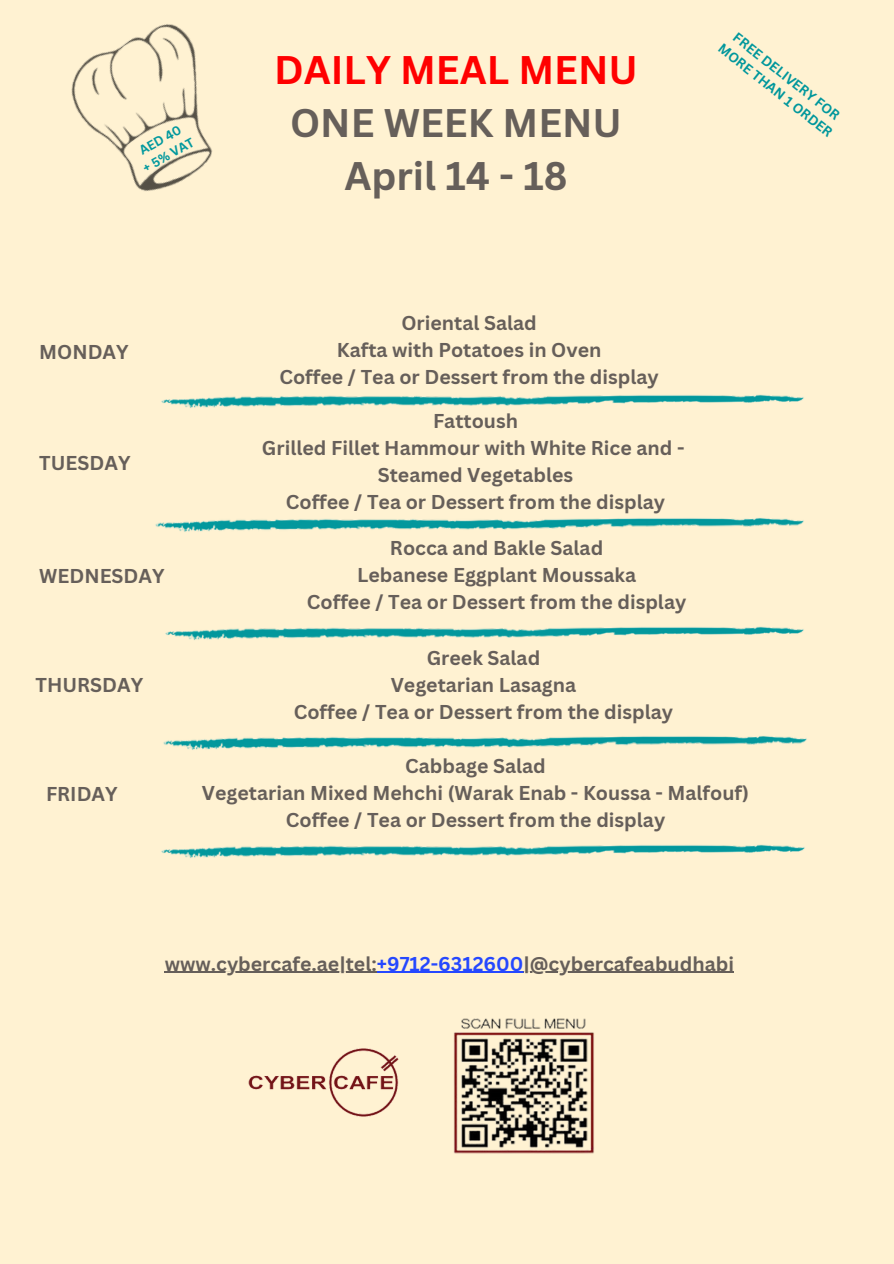
<style>
.page{position:relative;width:894px;height:1264px;background:#fff}
.page>*{position:absolute;margin:0;border:0;box-sizing:border-box;transform-origin:0 0}
.t1{font:700 38.85px/52.9px "Canva Sans";color:#665f5a;text-align:center}
.t2{font:700 19.5px/27px "Canva Sans";color:#665f5a;text-align:center}
.t3{font:700 13.35px "Canva Sans";color:#01979c}
.t4{font:700 12.75px "Canva Sans";color:#03999e}
.s1{color:#f00}
.s2{color:#2548ff}
</style>
<div class="page">
<div style="left:0;top:0;width:893px;height:1263px;background:#fff2d2"></div>
<img style="left:161px;top:394px;width:643px;height:14px">
<img style="left:155px;top:518px;width:649px;height:14px">
<img style="left:163px;top:736px;width:644px;height:14px">
<img style="left:165px;top:626px;width:639px;height:14px">
<img style="left:161px;top:844px;width:644px;height:14px">
<img style="left:453px;top:1018px;width:141px;height:136px">
<img style="left:248px;top:1048px;width:151px;height:69px">
<img style="left:71px;top:24px;width:141px;height:167px">
<hr style="left:165px;top:971px;width:212px;height:1px;background:#665f5a">
<hr style="left:377px;top:971px;width:146px;height:1px;background:#2548ff">
<hr style="left:523px;top:971px;width:210px;height:1px;background:#665f5a">
<p class="t4" style="left:136px;top:143px;width:48px;rotate:-29deg">AED 40</p>
<h2 class="t4" style="left:139px;top:161px;width:58px;rotate:-29deg">+ 5% VAT</h2>
<p class="t1" style="left:274px;top:42px;width:365px"><span class="s1">DAILY MEAL MENU<br></span>ONE WEEK MENU<br>April 14 - 18</p>
<p class="t3" style="left:740px;top:28px;width:133px;rotate:38deg">FREE DELIVERY FOR</p>
<h2 class="t3" style="left:725px;top:39px;width:142px;rotate:38deg">MORE THAN 1 ORDER</h2>
<p class="t2" style="left:39px;top:338px;width:91px">MONDAY</p>
<p class="t2" style="left:39px;top:449px;width:93px">TUESDAY</p>
<p class="t2" style="left:39px;top:562px;width:127px">WEDNESDAY</p>
<p class="t2" style="left:36px;top:671px;width:109px">THURSDAY</p>
<p class="t2" style="left:46px;top:779px;width:73px">FRIDAY</p>
<h3 class="t2" style="left:337px;top:309px;width:266px">Oriental Salad<br>Kafta with Potatoes in Oven</h3>
<p class="t2" style="left:279px;top:363px;width:381px">Coffee / Tea or Dessert from the display</p>
<h2 class="t2" style="left:262px;top:406px;width:424px">Fattoush<br>Grilled Fillet Hammour with White Rice and -</h2>
<p class="t2" style="left:286px;top:460px;width:381px">Steamed Vegetables<br>Coffee / Tea or Dessert from the display</p>
<h3 class="t2" style="left:390px;top:534px;width:215px">Rocca and Bakle Salad</h3>
<p class="t2" style="left:307px;top:561px;width:381px">Lebanese Eggplant Moussaka<br>Coffee / Tea or Dessert from the display</p>
<h2 class="t2" style="left:294px;top:643px;width:381px">Greek Salad<br>Vegetarian Lasagna<br>Coffee / Tea or Dessert from the display</h2>
<p class="t2" style="left:405px;top:752px;width:142px">Cabbage Salad</p>
<h3 class="t2" style="left:202px;top:779px;width:548px">Vegetarian Mixed Mehchi (Warak Enab - Koussa - Malfouf)<br>Coffee / Tea or Dessert from the display</h3>
<p class="t2" style="left:165px;top:949px;width:570px">www.cybercafe.ae|tel:<span class="s2">+9712-6312600</span>|@cybercafeabudhabi</p>
</div>
